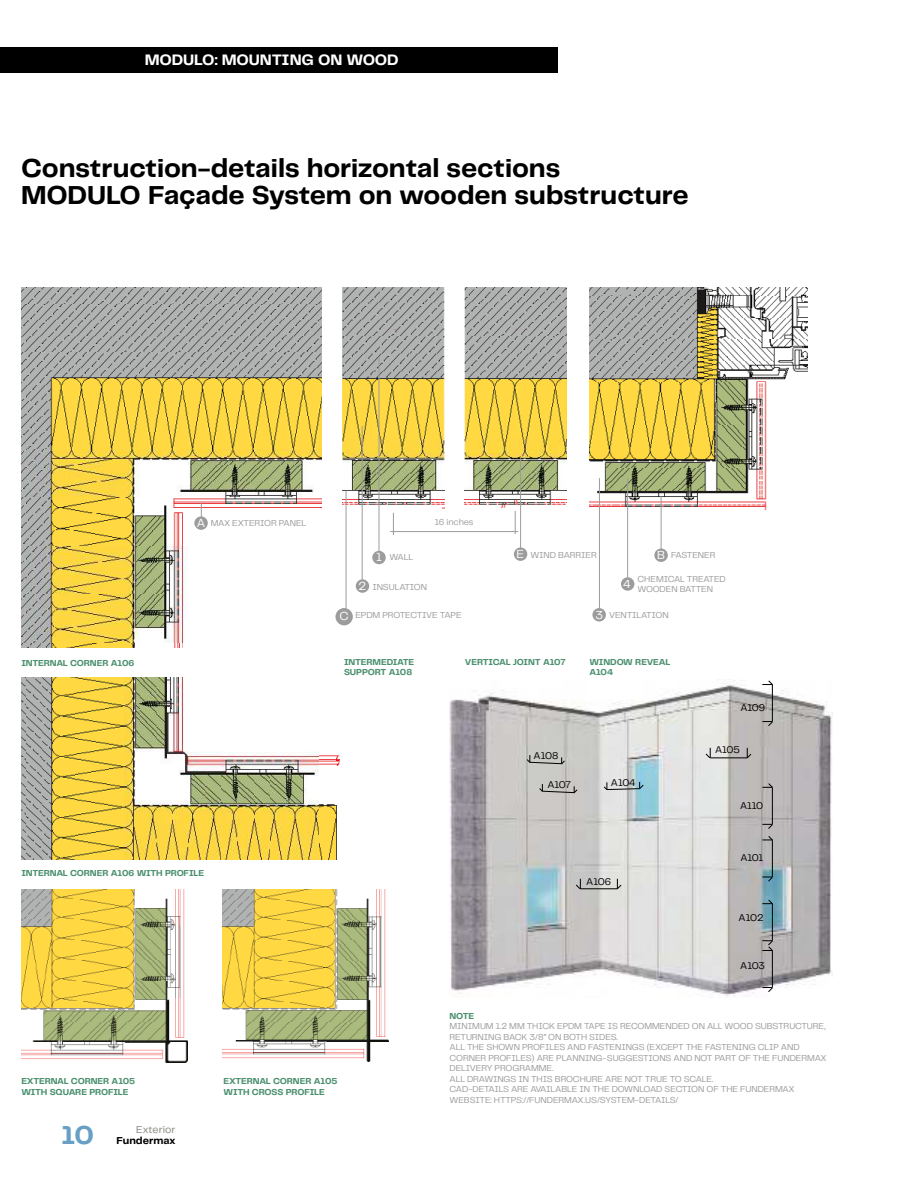
<style>
.page{position:relative;width:918px;height:1188px;background:#fff}
.page>*{position:absolute;margin:0;border:0;box-sizing:border-box;transform-origin:0 0}
.t1{font:700 27px/27px "Telegraf";letter-spacing:-.005em;color:#000}
.t2{font:700 27px "Telegraf";color:#68a0c5}
.t3{font:700 15.75px "Telegraf";letter-spacing:-.01em;color:#fff}
.t4{font:12.15px "Telegraf";color:#fff}
.t5{font:700 10.5px "Telegraf";color:#000}
.t6{font:10.5px "Telegraf";color:#84837c}
.t7{font:10.2px "Telegraf";letter-spacing:-.005em;color:#000}
.t8{font:9px/10.5px "Telegraf";letter-spacing:-.015em;color:#9c9c9d}
.t9{font:700 9px/10.5px "Telegraf";letter-spacing:-.02em;color:#4b906f}
</style>
<div class="page">
<img style="left:465px;top:287px;width:101px;height:226px">
<img style="left:343px;top:287px;width:101px;height:226px">
<div style="left:0;top:47px;width:557px;height:25px;background:#000"></div>
<img style="left:589px;top:287px;width:219px;height:222px">
<img style="left:21px;top:287px;width:301px;height:361px">
<img style="left:21px;top:890px;width:166px;height:173px">
<img style="left:223px;top:890px;width:166px;height:172px">
<svg style="left:201px;top:503px;width:1px;height:13px"></svg>
<hr style="left:661px;top:496px;width:1px;height:53px;background:#9c9c9d">
<hr style="left:346px;top:491px;width:1px;height:119px;background:#9c9c9d">
<hr style="left:599px;top:478px;width:1px;height:132px;background:#9c9c9d">
<hr style="left:520px;top:458px;width:1px;height:92px;background:#9c9c9d">
<hr style="left:379px;top:357px;width:1px;height:195px;background:#9c9c9d">
<hr style="left:362px;top:426px;width:1px;height:154px;background:#9c9c9d">
<hr style="left:627px;top:478px;width:1px;height:103px;background:#9c9c9d">
<svg style="left:393px;top:513px;width:1px;height:22px"></svg>
<svg style="left:515px;top:511px;width:1px;height:23px"></svg>
<hr style="left:390px;top:531px;width:128px;height:1px;background:#9c9c9d">
<div style="left:194px;top:516px;width:14px;height:14px;background:#9c9c9d;border-radius:50%"></div>
<div style="left:514px;top:547px;width:13px;height:14px;background:#9c9c9d;border-radius:50%"></div>
<div style="left:621px;top:577px;width:13px;height:14px;background:#9c9c9d;border-radius:50%"></div>
<div style="left:335px;top:608px;width:18px;height:17px;background:#9c9c9d;border-radius:50%"></div>
<div style="left:654px;top:549px;width:14px;height:13px;background:#9c9c9d;border-radius:50%"></div>
<div style="left:592px;top:608px;width:14px;height:14px;background:#9c9c9d;border-radius:50%"></div>
<div style="left:356px;top:579px;width:13px;height:14px;background:#9c9c9d;border-radius:50%"></div>
<div style="left:372px;top:551px;width:14px;height:13px;background:#9c9c9d;border-radius:50%"></div>
<img style="left:450px;top:680px;width:383px;height:318px">
<svg style="left:539px;top:784px;width:39px;height:9px"></svg>
<svg style="left:526px;top:755px;width:39px;height:10px"></svg>
<svg style="left:603px;top:782px;width:41px;height:8px"></svg>
<hr style="left:710px;top:758px;width:37px;height:1px;background:#000">
<svg style="left:747px;top:748px;width:5px;height:11px"></svg>
<svg style="left:705px;top:748px;width:6px;height:11px"></svg>
<hr style="left:580px;top:889px;width:37px;height:1px;background:#000">
<svg style="left:617px;top:879px;width:5px;height:11px"></svg>
<svg style="left:575px;top:879px;width:6px;height:11px"></svg>
<hr style="left:772px;top:951px;width:1px;height:37px;background:#000">
<svg style="left:762px;top:987px;width:11px;height:6px"></svg>
<hr style="left:772px;top:904px;width:1px;height:37px;background:#000">
<svg style="left:762px;top:899px;width:11px;height:5px"></svg>
<svg style="left:762px;top:940px;width:11px;height:11px"></svg>
<hr style="left:772px;top:840px;width:1px;height:37px;background:#000">
<svg style="left:762px;top:835px;width:11px;height:6px"></svg>
<svg style="left:762px;top:877px;width:11px;height:5px"></svg>
<hr style="left:772px;top:788px;width:1px;height:36px;background:#000">
<svg style="left:762px;top:783px;width:11px;height:5px"></svg>
<svg style="left:762px;top:824px;width:11px;height:5px"></svg>
<hr style="left:772px;top:685px;width:1px;height:37px;background:#000">
<svg style="left:762px;top:680px;width:11px;height:5px"></svg>
<svg style="left:762px;top:721px;width:11px;height:6px"></svg>
<img style="left:21px;top:678px;width:318px;height:182px">
<h2 class="t3" style="left:145px;top:53px;width:255px">MODULO: MOUNTING ON WOOD</h2>
<h1 class="t1" style="left:21px;top:156px;width:669px">Construction-details horizontal sections<br>MODULO Façade System on wooden substructure</h1>
<h3 class="t4" style="left:197px;top:518px;width:10px">A</h3>
<p class="t8" style="left:211px;top:518px;width:97px">MAX EXTERIOR PANEL</p>
<p class="t8" style="left:435px;top:517px;width:40px">16 inches</p>
<h3 class="t4" style="left:376px;top:552px;width:7px">1</h3>
<p class="t8" style="left:389px;top:552px;width:25px">WALL</p>
<h3 class="t4" style="left:516px;top:549px;width:9px">E</h3>
<h3 class="t4" style="left:657px;top:550px;width:9px">B</h3>
<p class="t8" style="left:530px;top:551px;width:68px">WIND BARRIER</p>
<p class="t8" style="left:671px;top:551px;width:46px">FASTENER</p>
<h3 class="t4" style="left:359px;top:580px;width:9px">2</h3>
<p class="t8" style="left:372px;top:583px;width:56px">INSULATION</p>
<p class="t8" style="left:638px;top:574px;width:90px">CHEMICAL TREATED<br>WOODEN BATTEN</p>
<h3 class="t4" style="left:623px;top:579px;width:9px">4</h3>
<h3 class="t4" style="left:339px;top:610px;width:11px">C</h3>
<p class="t8" style="left:355px;top:610px;width:108px">EPDM PROTECTIVE TAPE</p>
<h3 class="t4" style="left:595px;top:609px;width:9px">3</h3>
<p class="t8" style="left:609px;top:610px;width:61px">VENTILATION</p>
<p class="t9" style="left:21px;top:658px;width:115px">INTERNAL CORNER A106</p>
<p class="t9" style="left:344px;top:657px;width:72px">INTERMEDIATE<br>SUPPORT A108</p>
<p class="t9" style="left:465px;top:657px;width:102px">VERTICAL JOINT A107</p>
<p class="t9" style="left:589px;top:657px;width:82px">WINDOW REVEAL<br>A104</p>
<p class="t7" style="left:740px;top:704px;width:26px">A109</p>
<p class="t7" style="left:534px;top:751px;width:26px">A108</p>
<p class="t7" style="left:715px;top:745px;width:26px">A105</p>
<p class="t7" style="left:547px;top:780px;width:25px">A107</p>
<p class="t7" style="left:611px;top:778px;width:26px">A104</p>
<p class="t7" style="left:740px;top:801px;width:25px">A110</p>
<p class="t7" style="left:740px;top:853px;width:25px">A101</p>
<p class="t9" style="left:21px;top:868px;width:184px">INTERNAL CORNER A106 WITH PROFILE</p>
<p class="t7" style="left:586px;top:877px;width:26px">A106</p>
<p class="t7" style="left:739px;top:914px;width:26px">A102</p>
<p class="t7" style="left:740px;top:961px;width:26px">A103</p>
<p class="t9" style="left:21px;top:1076px;width:115px">EXTERNAL CORNER A105<br>WITH SQUARE PROFILE</p>
<p class="t9" style="left:224px;top:1076px;width:115px">EXTERNAL CORNER A105<br>WITH CROSS PROFILE</p>
<h1 class="t2" style="left:61px;top:1123px;width:34px">10</h1>
<p class="t6" style="left:136px;top:1125px;width:41px">Exterior</p>
<p class="t5" style="left:116px;top:1135px;width:61px">Fundermax</p>
<p class="t9" style="left:450px;top:1011px;width:26px">NOTE</p>
<p class="t8" style="left:450px;top:1022px;width:379px">MINIMUM 1.2 MM THICK EPDM TAPE IS RECOMMENDED ON ALL WOOD SUBSTRUCTURE, RETURNING BACK 3/8” ON BOTH SIDES.<br>ALL THE SHOWN PROFILES AND FASTENINGS (EXCEPT THE FASTENING CLIP AND CORNER PROFILES) ARE PLANNING-SUGGESTIONS AND NOT PART OF THE FUNDERMAX DELIVERY PROGRAMME.<br>ALL DRAWINGS IN THIS BROCHURE ARE NOT TRUE TO SCALE.<br>CAD-DETAILS ARE AVAILABLE IN THE DOWNLOAD SECTION OF THE FUNDERMAX WEBSITE: HTTPS://FUNDERMAX.US/SYSTEM-DETAILS/</p>
</div>
